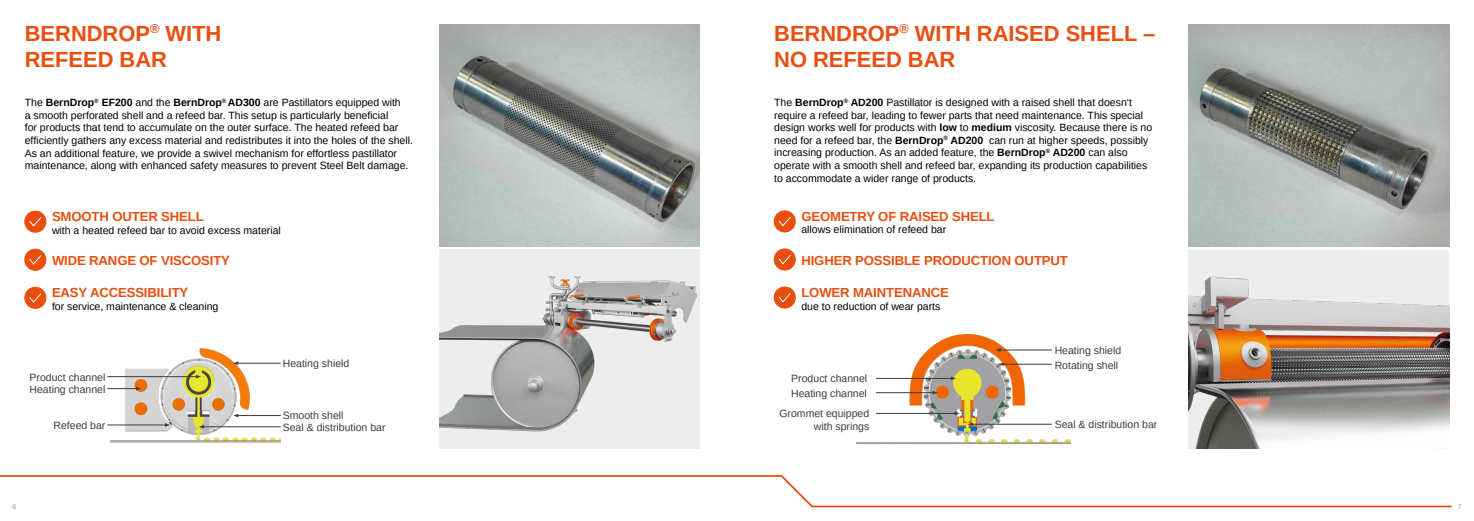
<style>
.page{position:relative;width:1474px;height:521px;background:#fff}
.page>*{position:absolute;margin:0;border:0;box-sizing:border-box;transform-origin:0 0}
.DE_Zwischenüberschrift{font:700 21.88px/26.2px "Liberation Sans";color:#e94e0f}
.t1{font:700 13.12px "Liberation Sans";letter-spacing:-.01em;color:#e94e0f}
.DE_Lauftext{font:10.5px/12.6px "Liberation Sans";color:#000}
.DE_Fußzeile{font:10.5px/12.6px "Liberation Sans";color:#3c3c3b;text-align:right}
.t2{font:7px "Liberation Sans";color:#9d9d9c}
.s1{font-weight:700}
</style>
<div class="page">
<svg style="left:0;top:475px;width:1452px;height:33px"></svg>
<div style="left:439px;top:250px;width:260px;height:199px;background:#ededed"></div>
<img style="left:439px;top:276px;width:259px;height:156px">
<img style="left:439px;top:25px;width:260px;height:222px">
<img style="left:1188px;top:25px;width:261px;height:222px">
<img style="left:1188px;top:250px;width:261px;height:199px">
<img style="left:856px;top:334px;width:214px;height:111px">
<img style="left:111px;top:348px;width:170px;height:95px">
<hr style="left:107px;top:388px;width:30px;height:1px;background:#3c3c3b">
<svg style="left:136px;top:387px;width:5px;height:3px"></svg>
<hr style="left:107px;top:376px;width:90px;height:1px;background:#3c3c3b">
<svg style="left:196px;top:375px;width:5px;height:3px"></svg>
<hr style="left:107px;top:425px;width:59px;height:1px;background:#3c3c3b">
<svg style="left:165px;top:423px;width:5px;height:4px"></svg>
<hr style="left:237px;top:363px;width:44px;height:1px;background:#3c3c3b">
<svg style="left:233px;top:361px;width:5px;height:4px"></svg>
<hr style="left:237px;top:415px;width:44px;height:1px;background:#3c3c3b">
<svg style="left:233px;top:414px;width:5px;height:3px"></svg>
<hr style="left:202px;top:426px;width:79px;height:1px;background:#3c3c3b">
<svg style="left:199px;top:425px;width:5px;height:3px"></svg>
<hr style="left:971px;top:424px;width:80px;height:1px;background:#3c3c3b">
<svg style="left:967px;top:422px;width:5px;height:4px"></svg>
<hr style="left:876px;top:413px;width:80px;height:1px;background:#3c3c3b">
<svg style="left:954px;top:412px;width:5px;height:3px"></svg>
<hr style="left:876px;top:392px;width:58px;height:1px;background:#3c3c3b">
<svg style="left:932px;top:391px;width:5px;height:3px"></svg>
<hr style="left:876px;top:378px;width:76px;height:1px;background:#3c3c3b">
<svg style="left:950px;top:377px;width:5px;height:3px"></svg>
<hr style="left:1002px;top:364px;width:49px;height:1px;background:#3c3c3b">
<svg style="left:998px;top:362px;width:5px;height:4px"></svg>
<hr style="left:999px;top:350px;width:52px;height:1px;background:#3c3c3b">
<svg style="left:995px;top:348px;width:5px;height:4px"></svg>
<div style="left:774px;top:211px;width:21px;height:21px;background:#e94e0f;border-radius:50%"></div>
<div style="left:773px;top:210px;width:22px;height:22px;border:1px solid #e94e0f;border-radius:50%"></div>
<svg style="left:778px;top:217px;width:13px;height:9px"></svg>
<div style="left:774px;top:249px;width:21px;height:21px;background:#e94e0f;border-radius:50%"></div>
<div style="left:773px;top:248px;width:22px;height:22px;border:1px solid #e94e0f;border-radius:50%"></div>
<svg style="left:778px;top:255px;width:13px;height:10px"></svg>
<div style="left:774px;top:287px;width:21px;height:21px;background:#e94e0f;border-radius:50%"></div>
<div style="left:773px;top:287px;width:22px;height:21px;border:1px solid #e94e0f;border-radius:50%"></div>
<svg style="left:778px;top:293px;width:13px;height:10px"></svg>
<div style="left:25px;top:211px;width:21px;height:21px;background:#e94e0f;border-radius:50%"></div>
<div style="left:24px;top:211px;width:22px;height:22px;border:1px solid #e94e0f;border-radius:50%"></div>
<svg style="left:29px;top:217px;width:13px;height:10px"></svg>
<div style="left:25px;top:249px;width:21px;height:21px;background:#e94e0f;border-radius:50%"></div>
<div style="left:24px;top:249px;width:22px;height:22px;border:1px solid #e94e0f;border-radius:50%"></div>
<svg style="left:29px;top:255px;width:13px;height:10px"></svg>
<div style="left:25px;top:287px;width:21px;height:21px;background:#e94e0f;border-radius:50%"></div>
<div style="left:24px;top:287px;width:22px;height:22px;border:1px solid #e94e0f;border-radius:50%"></div>
<svg style="left:29px;top:293px;width:13px;height:10px"></svg>
<p class="DE_Zwischenüberschrift" style="left:25px;top:20px;width:198px">BERNDROP<sup>®</sup> WITH<br>REFEED BAR</p>
<p class="DE_Lauftext" style="left:25px;top:96px;width:390px">The <span class="s1">BernDrop</span><sup>®</sup> <span class="s1">EF200</span> and the <span class="s1">BernDrop</span><sup>®</sup> <span class="s1">AD300</span> are Pastillators equipped with<br>a smooth perforated shell and a refeed bar. This setup is particularly beneficial<br>for products that tend to accumulate on the outer surface. The heated refeed bar efficiently gathers any excess material and redistributes it into the holes of the shell.<br>As an additional feature, we provide a swivel mechanism for effortless pastillator maintenance, along with enhanced safety measures to prevent Steel Belt damage.</p>
<p class="DE_Zwischenüberschrift" style="left:774px;top:20px;width:382px">BERNDROP<sup>®</sup> WITH RAISED SHELL –<br>NO REFEED BAR</p>
<p class="DE_Lauftext" style="left:774px;top:96px;width:379px">The <span class="s1">BernDrop</span><sup>®</sup> <span class="s1">AD200</span> Pastillator is designed with a raised shell that doesn‘t require a refeed bar, leading to fewer parts that need maintenance. This special design works well for products with <span class="s1">low</span> to <span class="s1">medium</span> viscosity. Because there is no need for a refeed bar, the <span class="s1">BernDrop</span><sup>®</sup> <span class="s1">AD200</span> can run at higher speeds, possibly increasing production. As an added feature, the <span class="s1">BernDrop</span><sup>®</sup> <span class="s1">AD200</span> can also operate with a smooth shell and refeed bar, expanding its production capabilities to accommodate a wider range of products.</p>
<p class="t1" style="left:52px;top:208px;width:153px">SMOOTH OUTER SHELL</p>
<p class="DE_Lauftext" style="left:52px;top:224px;width:230px">with a heated refeed bar to avoid excess material</p>
<p class="t1" style="left:52px;top:252px;width:179px">WIDE RANGE OF VISCOSITY</p>
<p class="t1" style="left:52px;top:284px;width:138px">EASY ACCESSIBILITY</p>
<p class="DE_Lauftext" style="left:52px;top:300px;width:168px">for service, maintenance &amp; cleaning</p>
<p class="t1" style="left:801px;top:207px;width:195px">GEOMETRY OF RAISED SHELL</p>
<p class="DE_Lauftext" style="left:801px;top:224px;width:146px">allows elimination of refeed bar</p>
<p class="t1" style="left:801px;top:252px;width:268px">HIGHER POSSIBLE PRODUCTION OUTPUT</p>
<p class="t1" style="left:801px;top:283px;width:149px">LOWER MAINTENANCE</p>
<p class="DE_Lauftext" style="left:801px;top:300px;width:140px">due to reduction of wear parts</p>
<p class="DE_Fußzeile" style="left:1054px;top:344px;width:68px">Heating shield</p>
<p class="DE_Fußzeile" style="left:30px;top:371px;width:77px">Product channel</p>
<p class="DE_Fußzeile" style="left:283px;top:357px;width:68px">Heating shield</p>
<p class="DE_Fußzeile" style="left:791px;top:372px;width:77px">Product channel</p>
<p class="DE_Fußzeile" style="left:1054px;top:359px;width:65px">Rotating shell</p>
<p class="DE_Fußzeile" style="left:30px;top:383px;width:77px">Heating channel</p>
<p class="DE_Fußzeile" style="left:791px;top:387px;width:77px">Heating channel</p>
<p class="DE_Fußzeile" style="left:53px;top:419px;width:53px">Refeed bar</p>
<p class="DE_Fußzeile" style="left:779px;top:407px;width:91px">Grommet equipped with springs</p>
<p class="DE_Fußzeile" style="left:283px;top:409px;width:62px">Smooth shell</p>
<p class="DE_Fußzeile" style="left:283px;top:421px;width:104px">Seal &amp; distribution bar</p>
<p class="DE_Fußzeile" style="left:1054px;top:418px;width:104px">Seal &amp; distribution bar</p>
<p class="t2" style="left:12px;top:502px;width:5px">6</p>
<p class="t2" style="left:1457px;top:502px;width:5px">7</p>
</div>
